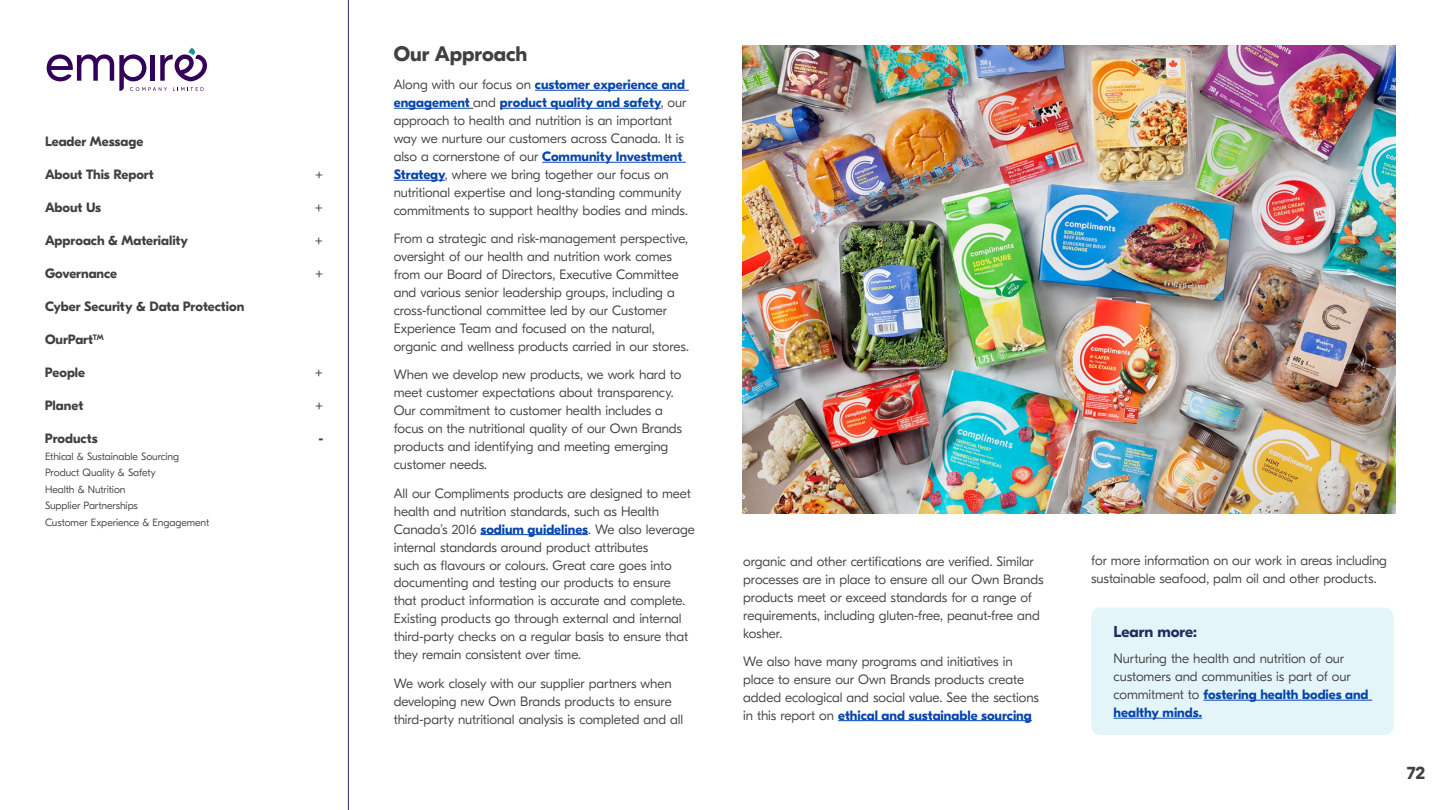
<style>
.page{position:relative;width:1440px;height:810px;background:#fff}
.page>*{position:absolute;margin:0;border:0;box-sizing:border-box;transform-origin:0 0}
.t1{font:700 21px "GT Eesti Pro Display";color:#404040}
.t2{font:700 18px "GT Eesti Pro Display";color:#404040}
.t3{font:700 15.75px "GT Eesti Pro Display";color:#222d5f}
.t4{font:300 13.5px/18px "GT Eesti Pro Display";letter-spacing:-.01em;color:#404040}
.t5{font:700 13.5px "GT Eesti Pro Display";color:#404040}
.t6{font:300 10.5px/16.5px "GT Eesti Pro Display";letter-spacing:-.005em;color:#404040}
.s1{font-weight:700;color:#0645ad}
</style>
<div class="page">
<img style="left:743px;top:45px;width:652px;height:468px">
<hr style="left:535px;top:90px;width:154px;height:1px;background:#0645ad">
<hr style="left:394px;top:108px;width:76px;height:1px;background:#0645ad">
<hr style="left:500px;top:108px;width:161px;height:1px;background:#0645ad">
<hr style="left:542px;top:162px;width:144px;height:1px;background:#0645ad">
<hr style="left:394px;top:180px;width:51px;height:1px;background:#0645ad">
<hr style="left:480px;top:534px;width:108px;height:1px;background:#0645ad">
<hr style="left:838px;top:720px;width:194px;height:1px;background:#0645ad">
<hr style="left:348px;top:0;width:1px;height:810px;background:#222d5f">
<div style="left:1091px;top:608px;width:303px;height:127px;background:#e4f5f9;border-radius:9px"></div>
<hr style="left:1203px;top:700px;width:169px;height:1px;background:#0645ad">
<hr style="left:1114px;top:718px;width:88px;height:1px;background:#0645ad">
<svg style="left:47px;top:48px;width:160px;height:43px"></svg>
<p class="t5" style="left:45px;top:134px;width:100px">Leader Message</p>
<p class="t5" style="left:45px;top:167px;width:110px">About This Report</p>
<p class="t5" style="left:315px;top:167px;width:10px">+</p>
<p class="t5" style="left:45px;top:200px;width:58px">About Us</p>
<p class="t5" style="left:315px;top:200px;width:10px">+</p>
<p class="t5" style="left:45px;top:233px;width:145px">Approach &amp; Materiality</p>
<p class="t5" style="left:315px;top:233px;width:10px">+</p>
<p class="t5" style="left:45px;top:266px;width:74px">Governance</p>
<p class="t5" style="left:315px;top:266px;width:10px">+</p>
<p class="t5" style="left:45px;top:299px;width:201px">Cyber Security &amp; Data Protection</p>
<p class="t5" style="left:45px;top:332px;width:60px">OurPart<sup>TM</sup></p>
<p class="t5" style="left:45px;top:365px;width:42px">People</p>
<p class="t5" style="left:315px;top:365px;width:10px">+</p>
<p class="t5" style="left:45px;top:398px;width:40px">Planet</p>
<p class="t5" style="left:315px;top:398px;width:10px">+</p>
<p class="t5" style="left:45px;top:431px;width:54px">Products</p>
<p class="t5" style="left:319px;top:431px;width:6px">-</p>
<p class="t6" style="left:45px;top:448px;width:166px">Ethical &amp; Sustainable Sourcing<br>Product Quality &amp; Safety<br>Health &amp; Nutrition<br>Supplier Partnerships<br>Customer Experience &amp; Engagement</p>
<h1 class="t1" style="left:394px;top:42px;width:135px">Our Approach</h1>
<p class="t4" style="left:394px;top:76px;width:296px">Along with our focus on <span class="s1">customer experience and engagement</span> and <span class="s1">product quality and safety</span>, our approach to health and nutrition is an important way we nurture our customers across Canada. It is also a cornerstone of our <span class="s1">Community Investment Strategy</span>, where we bring together our focus on nutritional expertise and long-standing community commitments to support healthy bodies and minds.</p>
<p class="t4" style="left:394px;top:230px;width:297px">From a strategic and risk-management perspective, oversight of our health and nutrition work comes from our Board of Directors, Executive Committee and various senior leadership groups, including a cross-functional committee led by our Customer Experience Team and focused on the natural, organic and wellness products carried in our stores.</p>
<p class="t4" style="left:394px;top:366px;width:290px">When we develop new products, we work hard to meet customer expectations about transparency.<br>Our commitment to customer health includes a focus on the nutritional quality of our Own Brands products and identifying and meeting emerging customer needs.</p>
<p class="t4" style="left:394px;top:484px;width:303px">All our Compliments products are designed to meet health and nutrition standards, such as Health Canada’s 2016 <span class="s1">sodium guidelines</span>. We also leverage internal standards around product attributes<br>such as flavours or colours. Great care goes into documenting and testing our products to ensure that product information is accurate and complete.<br>Existing products go through external and internal third-party checks on a regular basis to ensure that they remain consistent over time.</p>
<p class="t4" style="left:394px;top:674px;width:291px">We work closely with our supplier partners when developing new Own Brands products to ensure third-party nutritional analysis is completed and all</p>
<p class="t4" style="left:743px;top:552px;width:302px">organic and other certifications are verified. Similar processes are in place to ensure all our Own Brands products meet or exceed standards for a range of requirements, including gluten-free, peanut-free and kosher.</p>
<p class="t4" style="left:743px;top:652px;width:297px">We also have many programs and initiatives in place to ensure our Own Brands products create added ecological and social value. See the sections in this report on <span class="s1">ethical and sustainable sourcing</span></p>
<p class="t4" style="left:1091px;top:552px;width:297px">for more information on our work in areas including sustainable seafood, palm oil and other products.</p>
<p class="t3" style="left:1114px;top:623px;width:85px">Learn more:</p>
<p class="t4" style="left:1114px;top:650px;width:256px">Nurturing the health and nutrition of our customers and communities is part of our commitment to <span class="s1">fostering health bodies and healthy minds.</span></p>
<h2 class="t2" style="left:1407px;top:763px;width:20px">72</h2>
</div>
